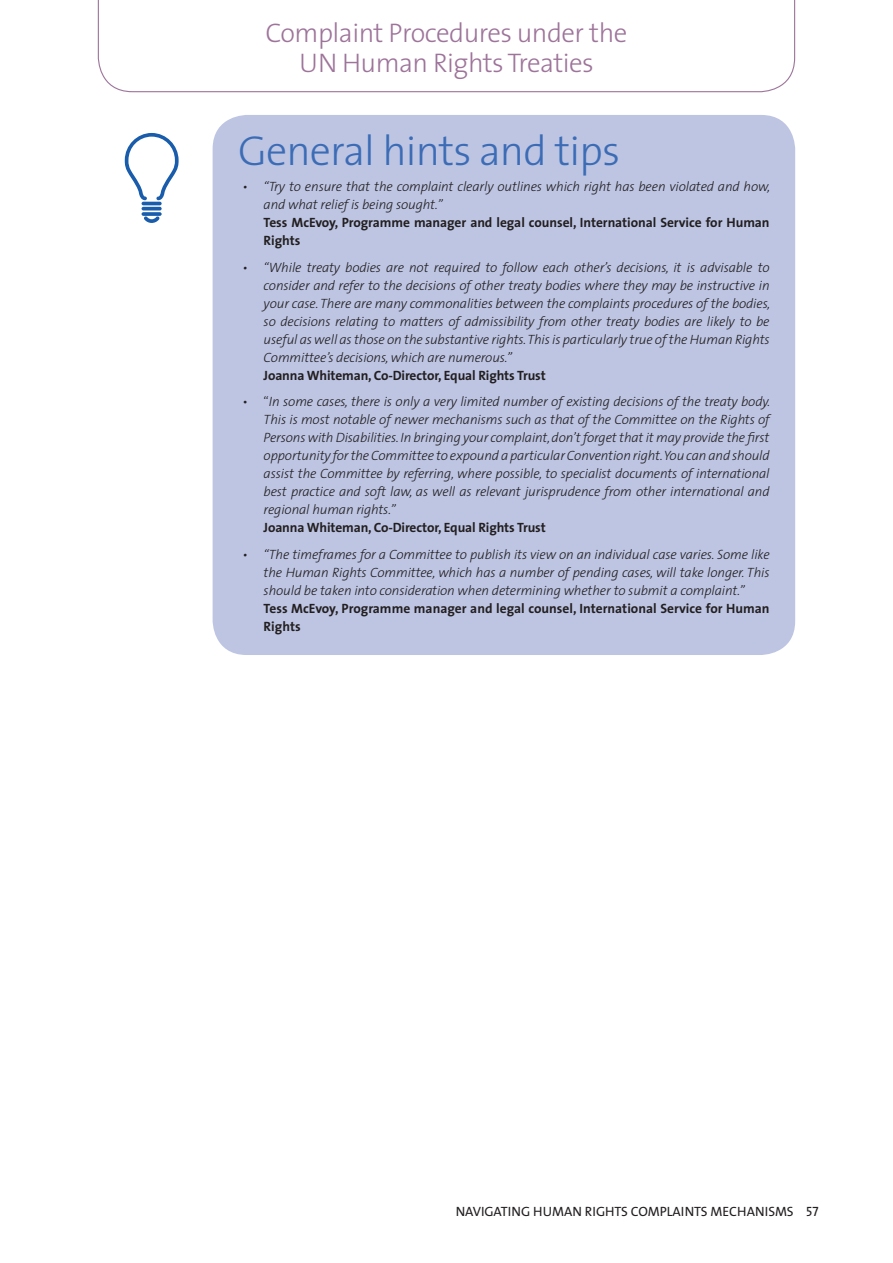
<style>
.page{position:relative;width:893px;height:1263px;background:#fff}
.page>*{position:absolute;margin:0;border:0;box-sizing:border-box;transform-origin:0 0}
.t1{font:300 42px "The Sans";letter-spacing:-.02em;color:#3c6cb5}
.t2{font:300 27px/30px "The Sans";letter-spacing:-.02em;color:#9e749a;text-align:center}
.t3{font:italic 300 13.5px/18px "The Sans";letter-spacing:-.01em;color:#231f20;text-align:justify}
.t4{font:700 13.5px/18px "The Sans";letter-spacing:-.005em;color:#231f20}
.t5{font:13.5px "The Sans Caps";color:#231f20}
.s1{font-style:normal}
</style>
<div class="page">
<svg style="left:125px;top:133px;width:54px;height:67px"></svg>
<hr style="left:142px;top:202px;width:20px;height:3px;background:#185cab;border-radius:2px">
<hr style="left:142px;top:207px;width:20px;height:3px;background:#185cab;border-radius:2px">
<svg style="left:142px;top:212px;width:20px;height:4px"></svg>
<svg style="left:144px;top:216px;width:16px;height:7px"></svg>
<div style="left:213px;top:115px;width:582px;height:540px;background:#bdc5e3;border-radius:34px"></div>
<svg style="left:97px;top:0;width:699px;height:93px"></svg>
<h2 class="t2" style="left:266px;top:18px;width:363px">Complaint Procedures under the<br>UN Human Rights Treaties</h2>
<h1 class="t1" style="left:238px;top:123px;width:383px">General hints and tips</h1>
<p class="t3" style="left:264px;top:178px;width:508px;text-indent:-21px">• “Try to ensure that the complaint clearly outlines which right has been violated and how, and what relief is being sought.”</p>
<p class="t4" style="left:264px;top:214px;width:507px">Tess McEvoy, Programme manager and legal counsel, International Service for Human<br>Rights</p>
<p class="t3" style="left:264px;top:258px;width:508px;text-indent:-21px">• “While treaty bodies are not required to follow each other’s decisions, it is advisable to consider and refer to the decisions of other treaty bodies where they may be instructive in your case. There are many commonalities between the complaints procedures of the bodies, so decisions relating to matters of admissibility from other treaty bodies are likely to be useful as well as those on the substantive rights. This is particularly true of the Human Rights Committee’s decisions, which are numerous.”</p>
<p class="t4" style="left:264px;top:366px;width:284px">Joanna Whiteman, Co-Director, Equal Rights Trust</p>
<p class="t3" style="left:264px;top:393px;width:508px;text-indent:-21px"><span class="s1">• “</span>In some cases, there is only a very limited number of existing decisions of the treaty body.<br>This is most notable of newer mechanisms such as that of the Committee on the Rights of Persons with Disabilities. In bringing your complaint, don’t forget that it may provide the first opportunity for the Committee to expound a particular Convention right. You can and should assist the Committee by referring, where possible, to specialist documents of international best practice and soft law, as well as relevant jurisprudence from other international and regional human rights.”</p>
<p class="t4" style="left:264px;top:519px;width:284px">Joanna Whiteman, Co-Director, Equal Rights Trust</p>
<p class="t3" style="left:264px;top:545px;width:508px;text-indent:-21px">• “The timeframes for a Committee to publish its view on an individual case varies. Some like the Human Rights Committee, which has a number of pending cases, will take longer. This should be taken into consideration when determining whether to submit a complaint.”</p>
<p class="t4" style="left:264px;top:599px;width:507px">Tess McEvoy, Programme manager and legal counsel, International Service for Human<br>Rights</p>
<p class="t5" style="left:456px;top:1203px;width:364px">NAVIGATIN G HUMAN RIGHTS COMPLAINTS MECHAN ISMS 57</p>
</div>
